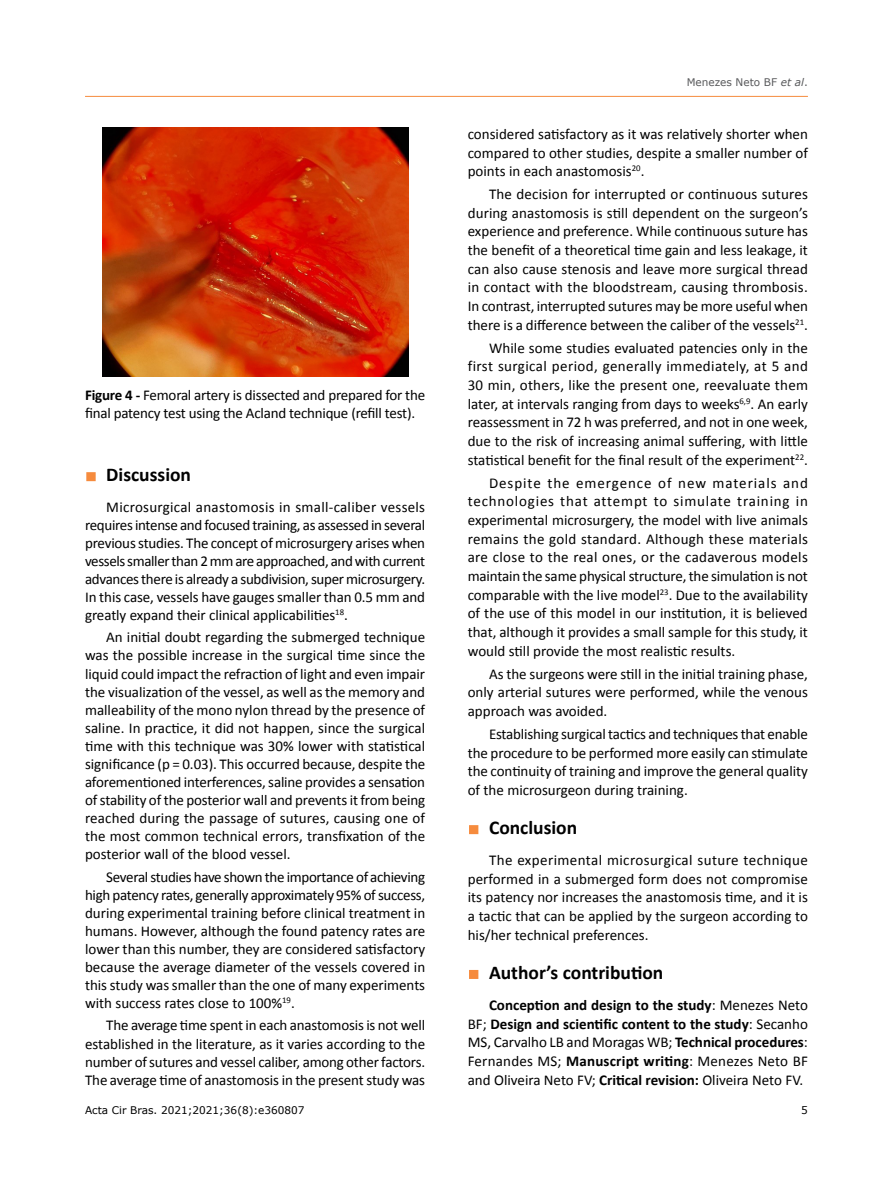
<style>
.page{position:relative;width:893px;height:1191px;background:#fff}
.page>*{position:absolute;margin:0;border:0;box-sizing:border-box;transform-origin:0 0}
.t1{font:700 19.5px "Calibri";color:#000}
.t2{font:15px/18.6px "Calibri";color:#000;text-align:justify}
.t3{font:700 15px/18.6px "Calibri";color:#000;text-align:justify}
.t4{font:10.5px "Verdana";color:#000}
.t5{font:10.5px "Verdana";color:#58595b}
.s1{font-weight:700}
.s2{font-style:italic}
.s3{font-weight:400}
</style>
<div class="page">
<hr style="left:85px;top:96px;width:723px;height:1px;background:#f68b3d">
<div style="left:86px;top:472px;width:10px;height:9px;background:#f68b3d"></div>
<div style="left:469px;top:825px;width:9px;height:9px;background:#f68b3d"></div>
<div style="left:469px;top:970px;width:9px;height:9px;background:#f68b3d"></div>
<img style="left:102px;top:128px;width:306px;height:248px">
<p class="t2" style="left:85px;top:386px;width:342px;line-height:18px"><span class="s1">Figure 4 -</span> Femoral artery is dissected and prepared for the final patency test using the Acland technique (refill test).</p>
<h1 class="t1" style="left:106px;top:460px;width:86px">Discussion</h1>
<p class="t2" style="left:85px;top:497px;width:342px;line-height:18.1px;text-indent:21px">Microsurgical anastomosis in small-caliber vessels requires intense and focused training, as assessed in several previous studies. The concept of microsurgery arises when vessels smaller than 2mm are approached, and with current advances there is already a subdivision, super microsurgery.<br>In this case, vessels have gauges smaller than 0.5 mm and greatly expand their clinical applicabilities<sup>18</sup>.</p>
<p class="t2" style="left:85px;top:628px;width:342px;line-height:18px;text-indent:21px">An initial doubt regarding the submerged technique was the possible increase in the surgical time since the liquid could impact the refraction of light and even impair the visualization of the vessel, as well as the memory and malleability of the mono nylon thread by the presence of saline. In practice, it did not happen, since the surgical time with this technique was 30% lower with statistical significance (p = 0.03). This occurred because, despite the aforementioned interferences, saline provides a sensation of stability of the posterior wall and prevents it from being reached during the passage of sutures, causing one of the most common technical errors, transfixation of the posterior wall of the blood vessel.</p>
<p class="t2" style="left:85px;top:867px;width:342px;line-height:18px;text-indent:21px">Several studies have shown the importance of achieving high patency rates, generally approximately 95% of success, during experimental training before clinical treatment in humans. However, although the found patency rates are lower than this number, they are considered satisfactory because the average diameter of the vessels covered in this study was smaller than the one of many experiments with success rates close to 100%<sup>19</sup>.</p>
<p class="t2" style="left:85px;top:1016px;width:342px;line-height:18.1px;text-indent:21px">The average time spent in each anastomosis is not well established in the literature, as it varies according to the number of sutures and vessel caliber, among other factors.<br>The average time of anastomosis in the present study was</p>
<p class="t4" style="left:85px;top:1103px;width:221px">Acta Cir Bras. 2021;2021;36(8):e360807</p>
<p class="t5" style="left:687px;top:75px;width:123px">Menezes Neto BF <span class="s2">et al</span>.</p>
<p class="t2" style="left:468px;top:124px;width:342px">considered satisfactory as it was relatively shorter when compared to other studies, despite a smaller number of points in each anastomosis<sup>20</sup>.</p>
<p class="t2" style="left:468px;top:184px;width:342px;text-indent:21px">The decision for interrupted or continuous sutures during anastomosis is still dependent on the surgeon’s experience and preference. While continuous suture has the benefit of a theoretical time gain and less leakage, it can also cause stenosis and leave more surgical thread in contact with the bloodstream, causing thrombosis.<br>In contrast, interrupted sutures may be more useful when there is a difference between the caliber of the vessels<sup>21</sup>.</p>
<p class="t2" style="left:468px;top:338px;width:342px;text-indent:21px">While some studies evaluated patencies only in the first surgical period, generally immediately, at 5 and 30 min, others, like the present one, reevaluate them later, at intervals ranging from days to weeks<sup>6,9</sup>. An early reassessment in 72 h was preferred, and not in one week, due to the risk of increasing animal suffering, with little statistical benefit for the final result of the experiment<sup>22</sup>.</p>
<p class="t2" style="left:468px;top:473px;width:342px;text-indent:21px">Despite the emergence of new materials and technologies that attempt to simulate training in experimental microsurgery, the model with live animals remains the gold standard. Although these materials are close to the real ones, or the cadaverous models maintain the same physical structure, the simulation is not comparable with the live model<sup>23</sup>. Due to the availability of the use of this model in our institution, it is believed that, although it provides a small sample for this study, it would still provide the most realistic results.</p>
<p class="t2" style="left:468px;top:664px;width:342px;text-indent:21px">As the surgeons were still in the initial training phase, only arterial sutures were performed, while the venous approach was avoided.</p>
<p class="t2" style="left:468px;top:724px;width:342px;text-indent:21px">Establishing surgical tactics and techniques that enable the procedure to be performed more easily can stimulate the continuity of training and improve the general quality of the microsurgeon during training.</p>
<h1 class="t1" style="left:489px;top:813px;width:90px">Conclusion</h1>
<p class="t2" style="left:468px;top:850px;width:342px;text-indent:21px">The experimental microsurgical suture technique performed in a submerged form does not compromise its patency nor increases the anastomosis time, and it is a tactic that can be applied by the surgeon according to his/her technical preferences.</p>
<h1 class="t1" style="left:489px;top:958px;width:176px">Author’s contribution</h1>
<p class="t3" style="left:468px;top:995px;width:342px;text-indent:21px">Conception and design to the study<span class="s3">: Menezes Neto BF;</span> Design and scientific content to the study<span class="s3">: Secanho MS, Carvalho LB and Moragas WB;</span> Technical procedures<span class="s3">:<br>Fernandes MS;</span> Manuscript writing<span class="s3">: Menezes Neto BF and Oliveira Neto FV;</span> Critical revision: <span class="s3">Oliveira Neto FV.</span></p>
<p class="t4" style="left:801px;top:1103px;width:8px">5</p>
</div>
